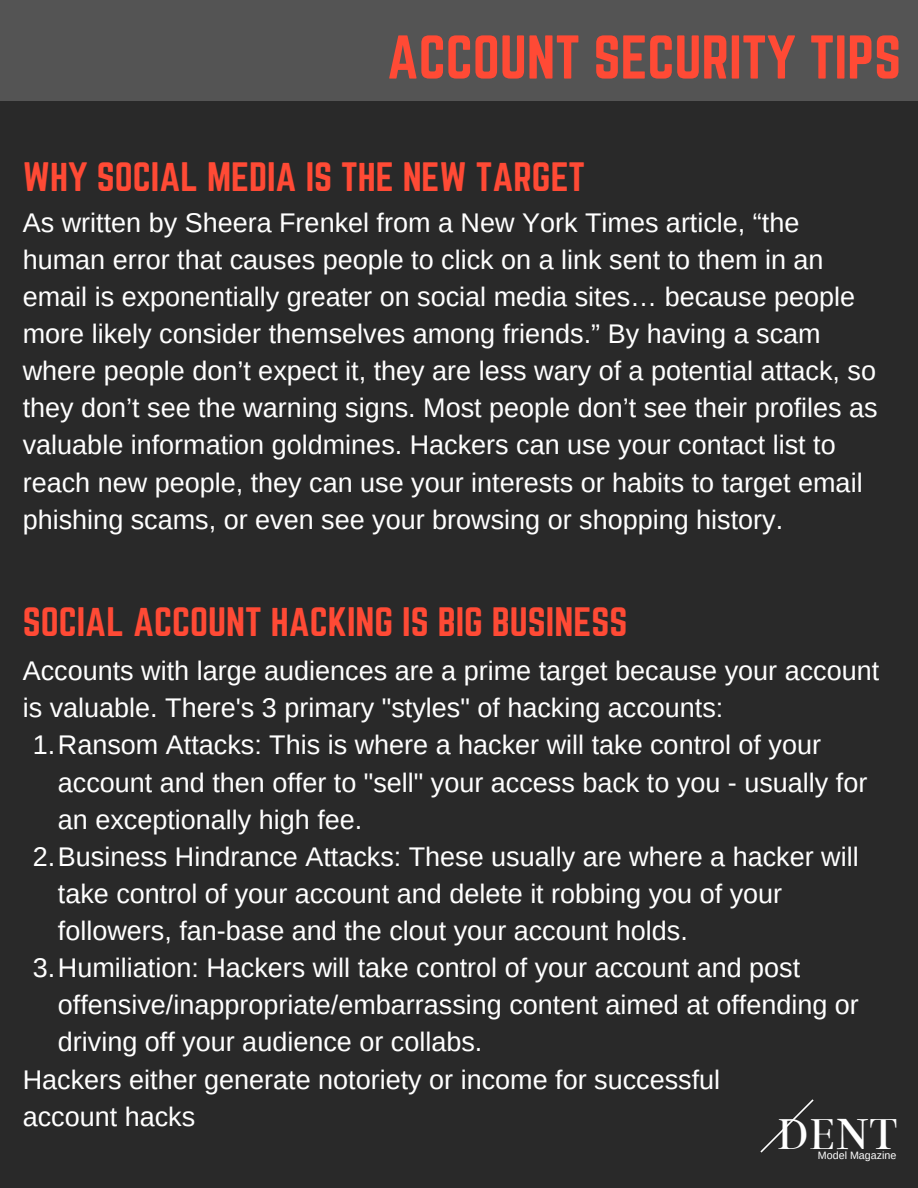
<style>
.page{position:relative;width:918px;height:1188px;background:#292929}
.page>*{position:absolute;margin:0;border:0;box-sizing:border-box;transform-origin:0 0}
.t1{font:54px "Norwester";color:#ff4a35}
.t2{font:48.9px "Bentham";color:#fff}
.t3{font:36px "Norwester";color:#ff4a35}
.t4{font:27px/37.2px "Arimo";color:#fff}
.t5{font:10.65px "Arimo";color:#fff}
</style>
<div class="page">
<div style="left:0;top:0;width:918px;height:100px;background:#545454"></div>
<svg style="left:760px;top:1099px;width:54px;height:54px"></svg>
<h1 class="t1" style="left:387px;top:31px;width:516px">ACCOUNT SECURITY TIPS</h1>
<h3 class="t3" style="left:23px;top:160px;width:564px">WHY SOCIAL MEDIA IS THE NEW TARGET</h3>
<p class="t4" style="left:23px;top:204px;width:856px">As written by Sheera Frenkel from a New York Times article, “the human error that causes people to click on a link sent to them in an email is exponentially greater on social media sites… because people more likely consider themselves among friends.” By having a scam where people don’t expect it, they are less wary of a potential attack, so they don’t see the warning signs. Most people don’t see their profiles as valuable information goldmines. Hackers can use your contact list to reach new people, they can use your interests or habits to target email phishing scams, or even see your browsing or shopping history.</p>
<h3 class="t3" style="left:23px;top:605px;width:606px">SOCIAL ACCOUNT HACKING IS BIG BUSINESS</h3>
<p class="t4" style="left:23px;top:652px;width:858px">Accounts with large audiences are a prime target because your account</p>
<p class="t4" style="left:23px;top:689px;width:702px">is valuable. There's 3 primary "styles" of hacking accounts:</p>
<p class="t4" style="left:33px;top:726px;width:790px">1.Ransom Attacks: This is where a hacker will take control of your</p>
<p class="t4" style="left:58px;top:764px;width:811px">account and then offer to "sell" your access back to you - usually for</p>
<p class="t4" style="left:58px;top:801px;width:306px">an exceptionally high fee.</p>
<p class="t4" style="left:33px;top:838px;width:828px">2.Business Hindrance Attacks: These usually are where a hacker will</p>
<p class="t4" style="left:58px;top:875px;width:726px">take control of your account and delete it robbing you of your</p>
<p class="t4" style="left:58px;top:912px;width:631px">followers, fan-base and the clout your account holds.</p>
<p class="t4" style="left:33px;top:949px;width:769px">3.Humiliation: Hackers will take control of your account and post</p>
<p class="t4" style="left:58px;top:986px;width:802px">offensive/inappropriate/embarrassing content aimed at offending or</p>
<p class="t4" style="left:58px;top:1023px;width:426px">driving off your audience or collabs.</p>
<p class="t4" style="left:23px;top:1061px;width:699px">Hackers either generate notoriety or income for successful</p>
<p class="t4" style="left:23px;top:1098px;width:174px">account hacks</p>
<h2 class="t2" style="left:776px;top:1107px;width:123px">DENT</h2>
<p class="t5" style="left:818px;top:1150px;width:80px">Model Magazine</p>
</div>
